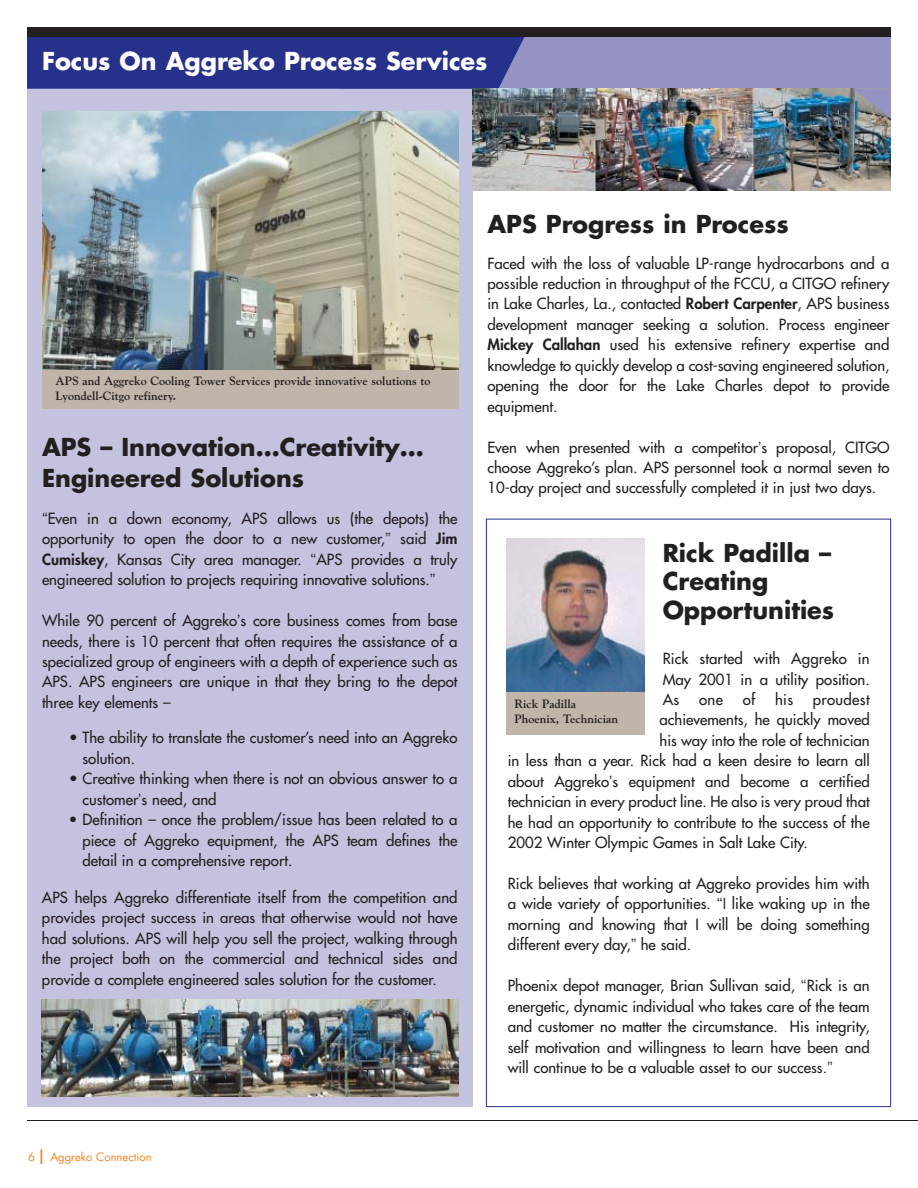
<style>
.page{position:relative;width:918px;height:1188px;background:#fff}
.page>*{position:absolute;margin:0;border:0;box-sizing:border-box;transform-origin:0 0}
.t1{font:700 24px/28.8px "Futura";color:#231f1f}
.t2{font:700 24px "Futura";color:#fff}
.t3{font:15px/20.4px "Futura";color:#231f1f;text-align:justify}
.t4{font:15px "Futura";letter-spacing:.025em;color:#231f1f}
.t5{font:700 12px/14.4px "Goudy";color:#231f1f}
.t6{font:11.25px "Futura";color:#f6821e}
.s1{font-family:"Helvetica";font-stretch:condensed}
.s2{font-weight:800}
.s3{font-size:19.5px}
</style>
<div class="page">
<div style="left:27px;top:27px;width:445px;height:1080px;background:#c3c2df"></div>
<div style="left:342px;top:27px;width:549px;height:62px;background:#9493c4"></div>
<div style="left:27px;top:37px;width:498px;height:52px;background:#26318b"></div>
<div style="left:27px;top:27px;width:864px;height:10px;background:#231f1f"></div>
<img style="left:472px;top:89px;width:419px;height:101px">
<hr style="left:27px;top:1120px;width:891px;height:1px;background:#231f1f">
<svg style="left:852px;top:89px;width:39px;height:30px"></svg>
<img style="left:43px;top:111px;width:416px;height:259px">
<div style="left:43px;top:370px;width:416px;height:38px;background:#c1b4a9"></div>
<img style="left:41px;top:1000px;width:418px;height:96px">
<img style="left:506px;top:539px;width:139px;height:153px">
<div style="left:506px;top:692px;width:139px;height:42px;background:#c1b4a9"></div>
<h1 class="t2" style="left:42px;top:51px;width:447px">Focus On Aggreko Process Services</h1>
<p class="t5" style="left:56px;top:375px;width:376px">APS and Aggreko Cooling Tower Services provide innovative solutions to<br>Lyondell-Citgo refinery.</p>
<h1 class="t1" style="left:42px;top:433px;width:383px;line-height:31.2px">APS – Innovation…Creativity…<br>Engineered Solutions</h1>
<p class="t3" style="left:42px;top:509px;width:417px"><span class="s1">“</span>Even in a down economy, APS allows us (the depots) the opportunity to open the door to a new customer,<span class="s1">”</span> said <span class="s2">Jim Cumiskey</span>, Kansas City area manager. <span class="s1">“</span>APS provides a truly engineered solution to projects requiring innovative solutions.<span class="s1">”</span></p>
<p class="t3" style="left:42px;top:611px;width:417px">While 90 percent of Aggreko<span class="s1">’</span>s core business comes from base needs, there is 10 percent that often requires the assistance of a specialized group of engineers with a depth of experience such as APS. APS engineers are unique in that they bring to the depot three key elements –</p>
<p class="t3" style="left:83px;top:729px;width:377px;text-indent:-13px">• The ability to translate the customer’s need into an Aggreko solution.</p>
<p class="t3" style="left:83px;top:769px;width:377px;text-indent:-14px">• Creative thinking when there is not an obvious answer to a customer<span class="s1">’</span>s need, and</p>
<p class="t3" style="left:82px;top:810px;width:377px;text-indent:-14px">• Definition – once the problem/issue has been related to a piece of Aggreko equipment, the APS team defines the detail in a comprehensive report.</p>
<p class="t3" style="left:42px;top:888px;width:417px">APS helps Aggreko differentiate itself from the competition and provides project success in areas that otherwise would not have had solutions. APS will help you sell the project, walking through the project both on the commercial and technical sides and provide a complete engineered sales solution for the customer.</p>
<h1 class="t1" style="left:487px;top:212px;width:303px">APS Progress in Process</h1>
<p class="t3" style="left:487px;top:254px;width:404px">Faced with the loss of valuable LP-range hydrocarbons and a possible reduction in throughput of the FCCU, a CITGO refinery in Lake Charles, La., contacted <span class="s2">Robert Carpenter</span>, APS business development manager seeking a solution. Process engineer <span class="s2">Mickey Callahan</span> used his extensive refinery expertise and knowledge to quickly develop a cost-saving engineered solution, opening the door for the Lake Charles depot to provide equipment.</p>
<p class="t3" style="left:487px;top:438px;width:403px">Even when presented with a competitor<span class="s1">’</span>s proposal, CITGO choose Aggreko’s plan. APS personnel took a normal seven to 10-day project and successfully completed it in just two days.</p>
<h1 class="t1" style="left:663px;top:540px;width:173px">Rick Padilla –<br>Creating<br>Opportunities</h1>
<p class="t3" style="left:663px;top:649px;width:208px">Rick started with Aggreko in May 2001 in a utility position.<br>As</p>
<p class="t3" style="left:699px;top:690px;width:25px">one</p>
<p class="t3" style="left:743px;top:690px;width:14px">of</p>
<p class="t3" style="left:775px;top:690px;width:20px">his</p>
<p class="t4" style="left:813px;top:692px;width:58px">proudest</p>
<p class="t3" style="left:660px;top:711px;width:212px">achievements, he quickly moved</p>
<p class="t3" style="left:660px;top:731px;width:212px">his way into the role of technician</p>
<p class="t3" style="left:508px;top:752px;width:363px">in less than a year. Rick had a keen desire to learn all</p>
<p class="t3" style="left:508px;top:772px;width:363px">about Aggreko<span class="s1">’</span>s equipment and become a certified</p>
<p class="t3" style="left:508px;top:792px;width:363px">technician in every product line. He also is very proud that</p>
<p class="t3" style="left:508px;top:813px;width:363px">he had an opportunity to contribute to the success of the</p>
<p class="t3" style="left:508px;top:833px;width:302px">2002 Winter Olympic Games in Salt Lake City.</p>
<p class="t3" style="left:508px;top:874px;width:363px">Rick believes that working at Aggreko provides him with a wide variety of opportunities. <span class="s1">“I</span> like waking up in the morning and knowing that I will be doing something different every day,<span class="s1">”</span> he said.</p>
<p class="t3" style="left:508px;top:976px;width:363px">Phoenix depot manager, Brian Sullivan said, <span class="s1">“</span>Rick is an energetic, dynamic individual who takes care of the team and customer no matter the circumstance. His integrity, self motivation and willingness to learn have been and will continue to be a valuable asset to our success.<span class="s1">”</span></p>
<p class="t5" style="left:514px;top:698px;width:105px">Rick Padilla<br>Phoenix, Technician</p>
<p class="t6" style="left:28px;top:1152px;width:125px">6 <span class="s3">I</span> Aggreko Connection</p>
</div>
